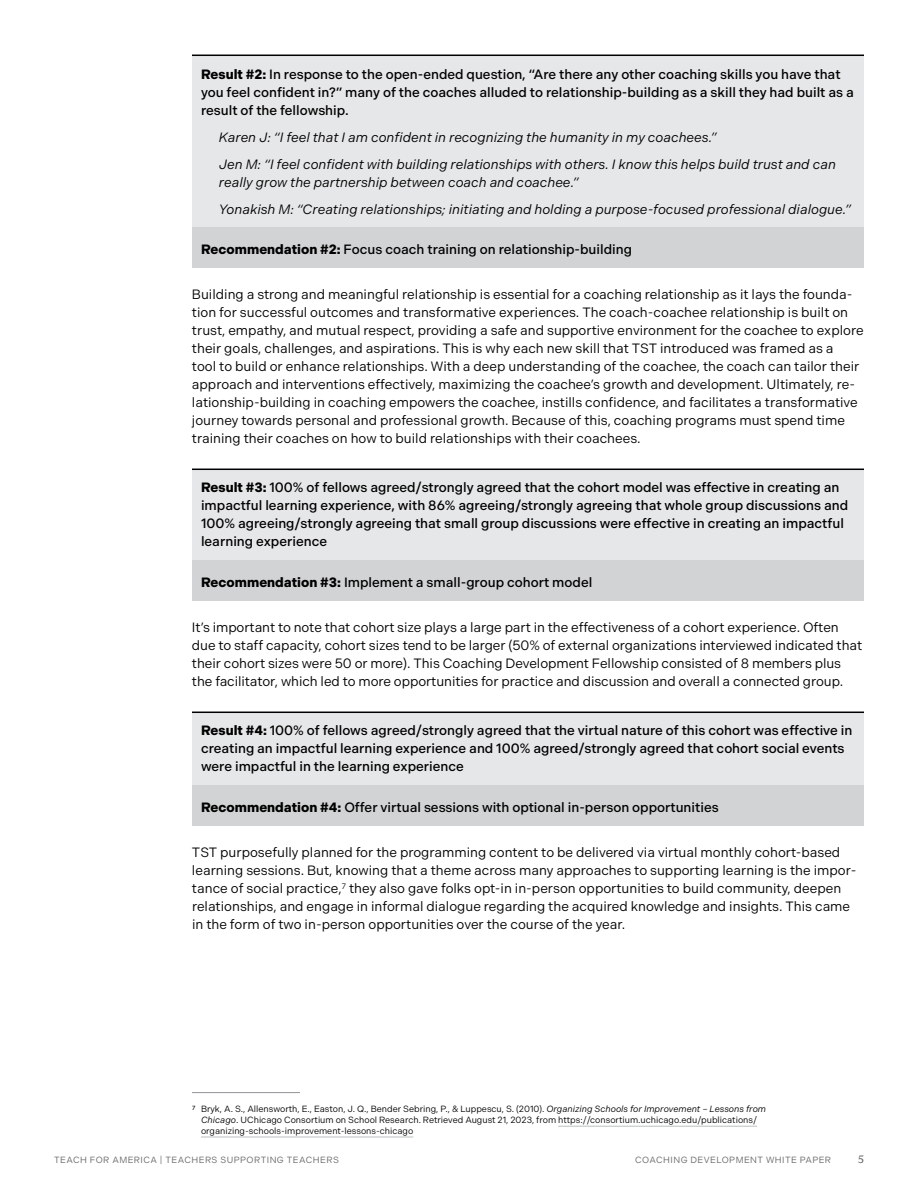
<style>
.page{position:relative;width:918px;height:1188px;background:#fff}
.page>*{position:absolute;margin:0;border:0;box-sizing:border-box;transform-origin:0 0}
.t1{font:13.5px/18px "Indivisible";color:#000}
.t2{font:500 13.5px/18px "Indivisible";color:#000}
.t3{font:italic 13.5px/27px "Indivisible";color:#000}
.t4{font:10.5px "New Spirit";color:#636466}
.t5{font:9px/10.8px "Indivisible";color:#000}
.t6{font:9px "Indivisible";letter-spacing:.05em;color:#636466}
.s1{font-weight:700}
.s2{font-style:italic}
</style>
<div class="page">
<div style="left:192px;top:56px;width:672px;height:62px;background:#e6e7e8"></div>
<hr style="left:192px;top:55px;width:672px;height:1px;background:#000">
<svg style="left:192px;top:118px;width:672px;height:150px;background:#e0e1e2"></svg>
<div style="left:192px;top:470px;width:672px;height:90px;background:#e6e7e8"></div>
<hr style="left:192px;top:469px;width:672px;height:1px;background:#000">
<div style="left:192px;top:560px;width:672px;height:41px;background:#d1d3d4"></div>
<div style="left:192px;top:713px;width:672px;height:72px;background:#e6e7e8"></div>
<hr style="left:192px;top:712px;width:672px;height:1px;background:#000">
<div style="left:192px;top:785px;width:672px;height:41px;background:#d1d3d4"></div>
<hr style="left:192px;top:1092px;width:108px;height:1px;background:#939598">
<hr style="left:558px;top:1126px;width:199px;height:1px;background:#bcbec0">
<hr style="left:201px;top:1137px;width:212px;height:1px;background:#bcbec0">
<p class="t2" style="left:201px;top:65px;width:654px"><span class="s1">Result #2:</span> In response to the open-ended question, “Are there any other coaching skills you have that you feel confident in?” many of the coaches alluded to relationship-building as a skill they had built as a result of the fellowship.</p>
<p class="t3" style="left:219px;top:123px;width:618px">Karen J: “I feel that I am confident in recognizing the humanity in my coachees.”<br>Jen M: “I feel confident with building relationships with others. I know this helps build trust and can</p>
<p class="t3" style="left:219px;top:168px;width:633px">really grow the partnership between coach and coachee.”<br>Yonakish M: “Creating relationships; initiating and holding a purpose-focused professional dialogue.”</p>
<p class="t2" style="left:201px;top:240px;width:433px"><span class="s1">Recommendation #2:</span> Focus coach training on relationship-building</p>
<p class="t1" style="left:192px;top:285px;width:673px">Building a strong and meaningful relationship is essential for a coaching relationship as it lays the founda&shy;tion for successful outcomes and transformative experiences. The coach-coachee relationship is built on trust, empathy, and mutual respect, providing a safe and supportive environment for the coachee to explore their goals, challenges, and aspirations. This is why each new skill that TST introduced was framed as a<br>tool to build or enhance relationships. With a deep understanding of the coachee, the coach can tailor their approach and interventions effectively, maximizing the coachee’s growth and development. Ultimately, re&shy;lationship-building in coaching empowers the coachee, instills confidence, and facilitates a transformative journey towards personal and professional growth. Because of this, coaching programs must spend time training their coaches on how to build relationships with their coachees.</p>
<p class="t2" style="left:201px;top:479px;width:649px"><span class="s1">Result #3:</span> 100% of fellows agreed/strongly agreed that the cohort model was effective in creating an impactful learning experience, with 86% agreeing/strongly agreeing that whole group discussions and 100% agreeing/strongly agreeing that small group discussions were effective in creating an impactful learning experience</p>
<p class="t2" style="left:201px;top:573px;width:393px"><span class="s1">Recommendation #3:</span> Implement a small-group cohort model</p>
<p class="t1" style="left:192px;top:618px;width:672px">It’s important to note that cohort size plays a large part in the effectiveness of a cohort experience. Often due to staff capacity, cohort sizes tend to be larger (50% of external organizations interviewed indicated that their cohort sizes were 50 or more). This Coaching Development Fellowship consisted of 8 members plus the facilitator, which led to more opportunities for practice and discussion and overall a connected group.</p>
<p class="t2" style="left:201px;top:722px;width:653px"><span class="s1">Result #4:</span> 100% of fellows agreed/strongly agreed that the virtual nature of this cohort was effective in creating an impactful learning experience and 100% agreed/strongly agreed that cohort social events were impactful in the learning experience</p>
<p class="t2" style="left:201px;top:798px;width:519px"><span class="s1">Recommendation #4:</span> Offer virtual sessions with optional in-person opportunities</p>
<p class="t1" style="left:192px;top:843px;width:666px">TST purposefully planned for the programming content to be delivered via virtual monthly cohort-based learning sessions. But, knowing that a theme across many approaches to supporting learning is the impor&shy;tance of social practice,<sup>7</sup> they also gave folks opt-in in-person opportunities to build community, deepen relationships, and engage in informal dialogue regarding the acquired knowledge and insights. This came in the form of two in-person opportunities over the course of the year.</p>
<p class="t5" style="left:201px;top:1104px;width:567px;text-indent:-9px"><sup>7</sup> Bryk, A. S., Allensworth, E., Easton, J. Q., Bender Sebring, P., &amp; Luppescu, S. (2010). <span class="s2">Organizing Schools for Improvement – Lessons from<br>Chicago</span>. UChicago Consortium on School Research. Retrieved August 21, 2023, from https://consortium.uchicago.edu/publications/ organizing-schools-improvement-lessons-chicago</p>
<p class="t6" style="left:54px;top:1155px;width:286px">TEACH FOR AMERICA | TEACHERS SUPPORTING TEACHERS</p>
<p class="t6" style="left:635px;top:1155px;width:197px">COACHING DEVELOPMENT WHITE PAPER</p>
<p class="t4" style="left:858px;top:1153px;width:7px">5</p>
</div>
